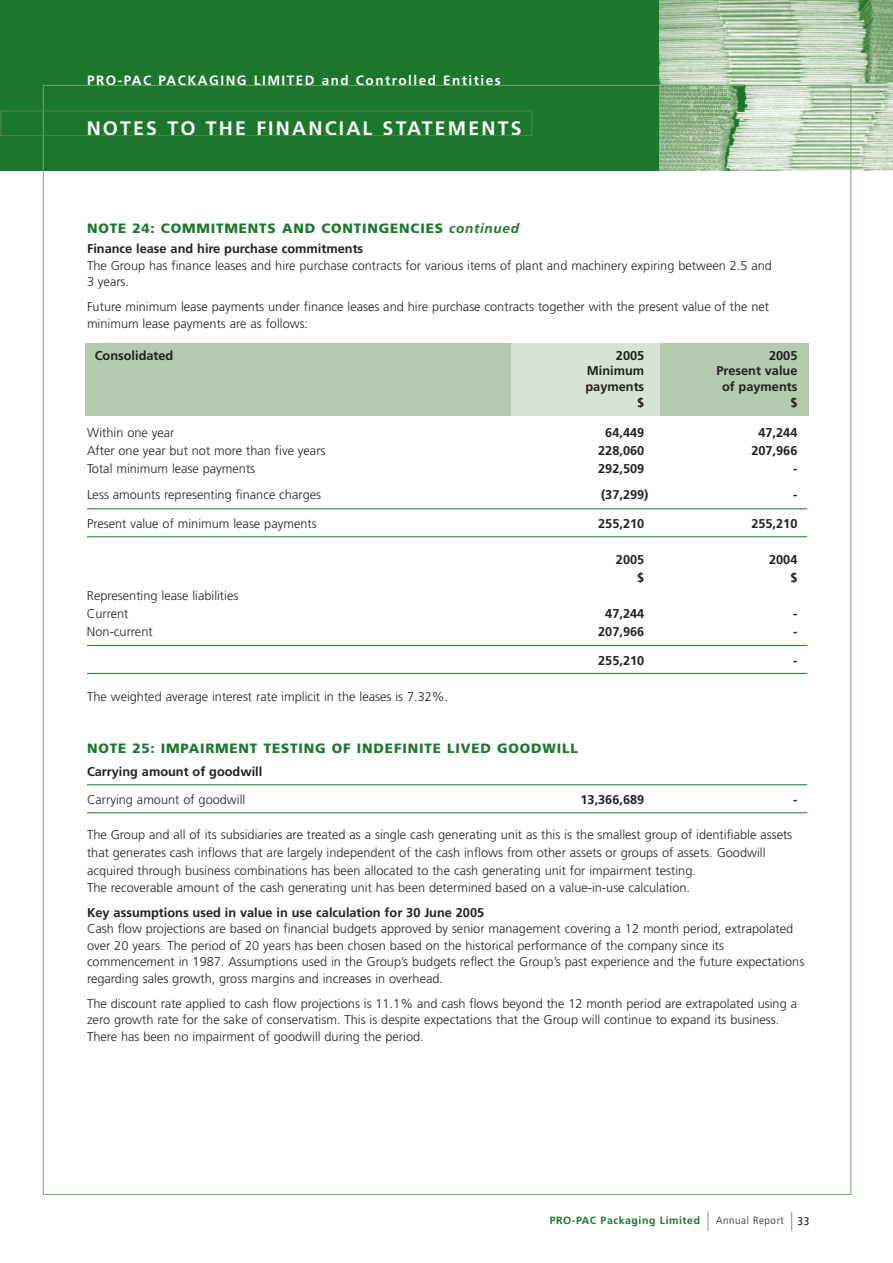
<style>
.page{position:relative;width:893px;height:1263px;background:#fff}
.page>*{position:absolute;margin:0;border:0;box-sizing:border-box;transform-origin:0 0}
.t1{font:700 19.5px "Frutiger";letter-spacing:.11em;color:#fff}
.t2{font:900 13.5px "Frutiger";letter-spacing:.06em;color:#1a772c}
.t3{font:700 13.5px "Frutiger";letter-spacing:.11em;color:#fff}
.t4{font:300 12.75px/16.5px "Frutiger";color:#231f20}
.t5{font:700 12.75px "Frutiger";color:#231f20}
.t6{font:700 10.5px "Frutiger";letter-spacing:.055em;color:#1a772c}
.t7{font:300 10.5px "Frutiger";letter-spacing:.055em;color:#231f20;scale:.94 1}
.s1{font-weight:700;font-style:italic}
.s2{font-weight:400;font-size:11.25px}
</style>
<div class="page">
<div style="left:0;top:0;width:892px;height:170px;background:#1a772c"></div>
<img style="left:659px;top:0;width:233px;height:170px">
<div style="left:0;top:111px;width:532px;height:25px;border:1px solid #4d8b49"></div>
<svg style="left:707px;top:1212px;width:1px;height:19px"></svg>
<svg style="left:791px;top:1212px;width:1px;height:19px"></svg>
<hr style="left:87px;top:509px;width:720px;height:1px;background:#1a772c">
<hr style="left:87px;top:537px;width:720px;height:1px;background:#1a772c">
<hr style="left:87px;top:645px;width:720px;height:1px;background:#1a772c">
<hr style="left:87px;top:673px;width:720px;height:1px;background:#1a772c">
<hr style="left:87px;top:785px;width:720px;height:1px;background:#1a772c">
<hr style="left:87px;top:813px;width:720px;height:1px;background:#1a772c">
<div style="left:85px;top:343px;width:723px;height:72px;background:#b2cbad"></div>
<div style="left:511px;top:343px;width:148px;height:72px;background:#d6e3d2"></div>
<p class="t3" style="left:87px;top:75px;width:415px">PRO-PAC PACKAGING LIMITED and Controlled Entities</p>
<h1 class="t1" style="left:87px;top:121px;width:436px">NOTES TO THE FINANCIAL STATEMENTS</h1>
<p class="t2" style="left:87px;top:223px;width:433px">NOTE 24: COMMITMENTS AND CONTINGENCIES <span class="s1">continued</span></p>
<p class="t5" style="left:87px;top:244px;width:278px">Finance lease and hire purchase commitments</p>
<p class="t4" style="left:87px;top:258px;width:686px">The Group has finance leases and hire purchase contracts for various items of plant and machinery expiring between 2.5 and<br>3 years.</p>
<p class="t4" style="left:87px;top:300px;width:683px">Future minimum lease payments under finance leases and hire purchase contracts together with the present value of the net minimum lease payments are as follows:</p>
<p class="t5" style="left:95px;top:350px;width:80px">Consolidated</p>
<p class="t5" style="left:616px;top:350px;width:30px">2005</p>
<p class="t5" style="left:769px;top:350px;width:30px">2005</p>
<p class="t5" style="left:587px;top:366px;width:59px">Minimum</p>
<p class="t5" style="left:716px;top:366px;width:82px">Present value</p>
<p class="t5" style="left:585px;top:382px;width:60px">payments</p>
<p class="t5" style="left:722px;top:382px;width:77px">of payments</p>
<p class="t5" style="left:637px;top:397px;width:9px">$</p>
<p class="t5" style="left:790px;top:397px;width:9px">$</p>
<p class="t4" style="left:87px;top:425px;width:89px">Within one year</p>
<p class="t5" style="left:605px;top:427px;width:40px">64,449</p>
<p class="t5" style="left:758px;top:427px;width:40px">47,244</p>
<p class="t4" style="left:87px;top:443px;width:240px">After one year but not more than five years</p>
<p class="t5" style="left:598px;top:445px;width:48px">228,060</p>
<p class="t5" style="left:751px;top:445px;width:48px">207,966</p>
<p class="t4" style="left:87px;top:461px;width:170px">Total minimum lease payments</p>
<p class="t5" style="left:598px;top:463px;width:48px">292,509</p>
<p class="t5" style="left:793px;top:463px;width:6px">-</p>
<p class="t4" style="left:87px;top:488px;width:235px">Less amounts representing finance charges</p>
<p class="t5" style="left:601px;top:490px;width:49px">(37,299)</p>
<p class="t5" style="left:793px;top:490px;width:6px">-</p>
<p class="t4" style="left:87px;top:516px;width:231px">Present value of minimum lease payments</p>
<p class="t5" style="left:598px;top:519px;width:48px">255,210</p>
<p class="t5" style="left:751px;top:519px;width:48px">255,210</p>
<p class="t5" style="left:616px;top:555px;width:30px">2005</p>
<p class="t5" style="left:769px;top:555px;width:30px">2004</p>
<p class="t5" style="left:637px;top:573px;width:9px">$</p>
<p class="t5" style="left:790px;top:573px;width:9px">$</p>
<p class="t4" style="left:87px;top:588px;width:153px;line-height:18px">Representing lease liabilities<br>Current</p>
<p class="t5" style="left:605px;top:609px;width:40px">47,244</p>
<p class="t5" style="left:793px;top:609px;width:6px">-</p>
<p class="t4" style="left:87px;top:624px;width:67px">Non-current</p>
<p class="t5" style="left:598px;top:627px;width:48px">207,966</p>
<p class="t5" style="left:793px;top:627px;width:6px">-</p>
<p class="t5" style="left:598px;top:655px;width:48px">255,210</p>
<p class="t5" style="left:793px;top:655px;width:6px">-</p>
<p class="t4" style="left:87px;top:689px;width:362px">The weighted average interest rate implicit in the leases is 7.32%.</p>
<p class="t2" style="left:87px;top:743px;width:492px">NOTE 25: IMPAIRMENT TESTING OF INDEFINITE LIVED GOODWILL</p>
<p class="t5" style="left:87px;top:766px;width:177px">Carrying amount of goodwill</p>
<p class="t4" style="left:87px;top:792px;width:160px">Carrying amount of goodwill</p>
<p class="t5" style="left:580px;top:795px;width:65px">13,366,689</p>
<p class="t5" style="left:793px;top:795px;width:6px">-</p>
<p class="t4" style="left:87px;top:827px;width:706px;line-height:18px">The Group and all of its subsidiaries are treated as a single cash generating unit as this is the smallest group of identifiable assets that generates cash inflows that are largely independent of the cash inflows from other assets or groups of assets. Goodwill acquired through business combinations has been allocated to the cash generating unit for impairment testing.</p>
<p class="t4" style="left:87px;top:880px;width:604px">The recoverable amount of the cash generating unit has been determined based on a value-in-use calculation.</p>
<p class="t5" style="left:87px;top:907px;width:399px">Key assumptions used in value in use calculation for 30 June 2005</p>
<p class="t4" style="left:87px;top:921px;width:718px">Cash flow projections are based on financial budgets approved by senior management covering a 12 month period, extrapolated over 20 years. The period of 20 years has been chosen based on the historical performance of the company since its commencement in 1987. Assumptions used in the Group’s budgets reflect the Group’s past experience and the future expectations regarding sales growth, gross margins and increases in overhead.</p>
<p class="t4" style="left:87px;top:996px;width:711px">The discount rate applied to cash flow projections is 11.1% and cash flows beyond the 12 month period are extrapolated using a zero growth rate for the sake of conservatism. This is despite expectations that the Group will continue to expand its business.<br>There has been no impairment of goodwill during the period.</p>
<p class="t6" style="left:549px;top:1217px;width:152px">PRO-PAC Packaging Limited</p>
<p class="t7" style="left:716px;top:1217px;width:101px">Annual Report <span class="s2">33</span></p>
</div>
